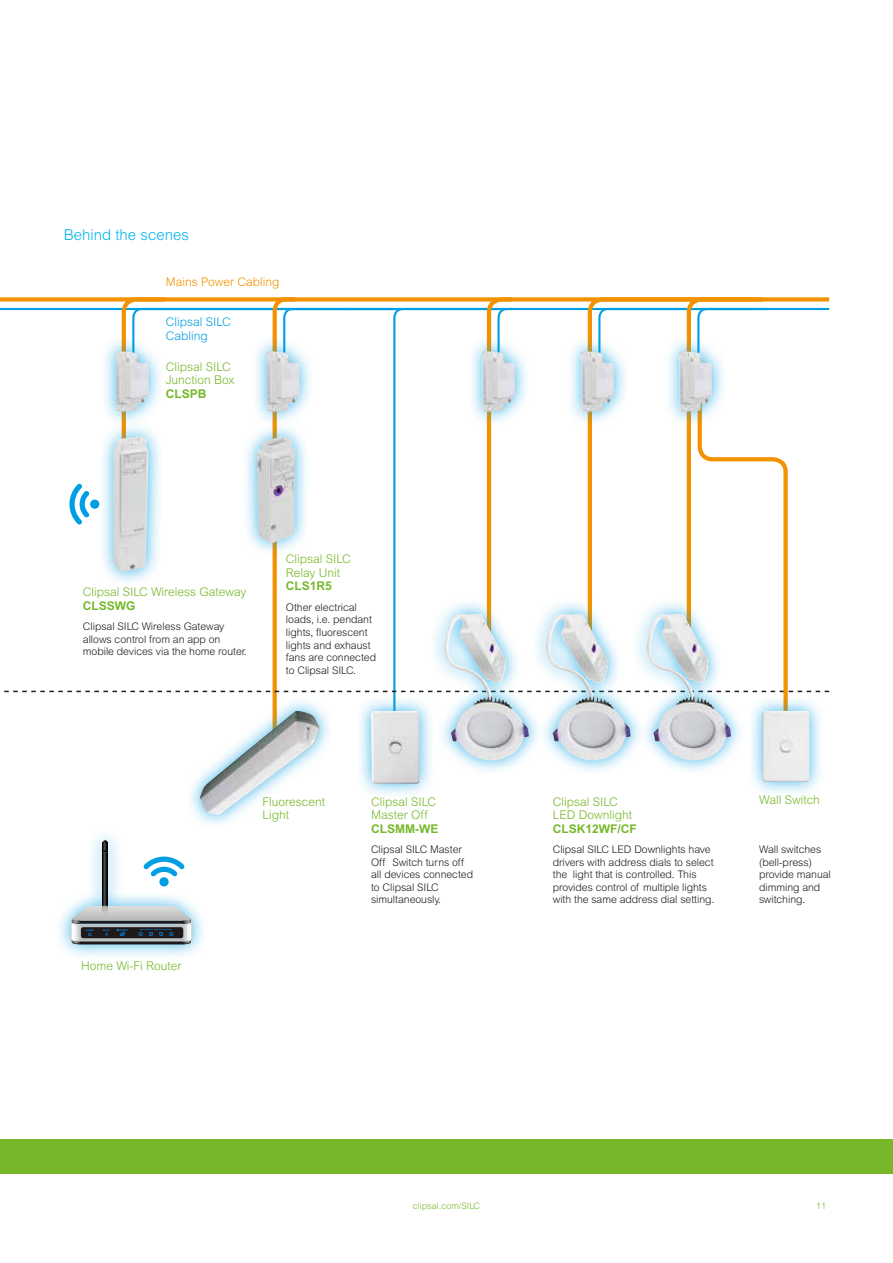
<style>
.page{position:relative;width:893px;height:1263px;background:#fff}
.page>*{position:absolute;margin:0;border:0;box-sizing:border-box;transform-origin:0 0}
.t1{font:300 15px "Arial MT Std";color:#00b6ed}
.t2{font:300 12px/13.5px "Arial MT Std";color:#76b82a}
.t3{font:700 12px "Arial MT Std";color:#76b82a}
.t4{font:300 12px/13.5px "Arial MT Std";color:#009fe3}
.t5{font:300 12px "Arial MT Std";color:#f39200}
.t6{font:300 10.5px/12.6px "Arial MT Std";letter-spacing:-.005em;color:#1d1d1b}
.t7{font:300 9px "Arial MT Std";color:#76b82a}
</style>
<div class="page">
<div style="left:0;top:1140px;width:893px;height:34px;background:#76b82a"></div>
<div style="left:356px;top:695px;width:79px;height:104px;background:#009fe3;opacity:.75"></div>
<img style="left:371px;top:773px;width:48px;height:10px">
<div style="left:55px;top:826px;width:153px;height:134px;background:#009fe3;opacity:.75"></div>
<svg style="left:104px;top:853px;width:4px;height:53px"></svg>
<hr style="left:103px;top:843px;width:1px;height:63px;background:#2a2a2a">
<svg style="left:103px;top:840px;width:5px;height:13px"></svg>
<svg style="left:70px;top:906px;width:122px;height:38px;background:#868c8f"></svg>
<svg style="left:143px;top:856px;width:42px;height:31px"></svg>
<svg style="left:0;top:297px;width:830px;height:476px"></svg>
<div style="left:631px;top:598px;width:115px;height:178px;background:#009fe3;opacity:.75"></div>
<img style="left:646px;top:613px;width:85px;height:147px">
<div style="left:663px;top:336px;width:64px;height:91px;background:#009fe3;opacity:.75"></div>
<img style="left:679px;top:351px;width:33px;height:61px">
<div style="left:185px;top:696px;width:149px;height:134px;background:#009fe3;opacity:.75"></div>
<img style="left:200px;top:711px;width:120px;height:104px">
<div style="left:747px;top:695px;width:78px;height:103px;background:#009fe3;opacity:.75"></div>
<img style="left:763px;top:711px;width:46px;height:71px">
<h1 class="t1" style="left:64px;top:226px;width:127px">Behind the scenes</h1>
<p class="t5" style="left:166px;top:275px;width:115px">Mains Power Cabling</p>
<p class="t4" style="left:166px;top:315px;width:66px">Clipsal SILC<br>Cabling</p>
<p class="t2" style="left:166px;top:360px;width:70px">Clipsal SILC<br>Junction Box</p>
<p class="t3" style="left:166px;top:387px;width:42px">CLSPB</p>
<p class="t2" style="left:83px;top:585px;width:165px">Clipsal SILC Wireless Gateway</p>
<p class="t3" style="left:83px;top:599px;width:54px">CLSSWG</p>
<p class="t6" style="left:83px;top:620px;width:165px">Clipsal SILC Wireless Gateway allows control from an app on mobile devices via the home router.</p>
<p class="t2" style="left:286px;top:552px;width:66px">Clipsal SILC<br>Relay Unit</p>
<p class="t3" style="left:286px;top:579px;width:48px">CLS1R5</p>
<p class="t6" style="left:286px;top:601px;width:92px">Other electrical loads, i.e. pendant lights, fluorescent lights and exhaust fans are connected to Clipsal SILC.</p>
<p class="t2" style="left:81px;top:959px;width:102px">Home Wi-Fi Router</p>
<p class="t2" style="left:263px;top:795px;width:64px">Fluorescent<br>Light</p>
<p class="t2" style="left:371px;top:795px;width:66px">Clipsal SILC<br>Master Off</p>
<p class="t3" style="left:371px;top:821px;width:69px">CLSMM-WE</p>
<p class="t6" style="left:371px;top:843px;width:104px">Clipsal SILC Master<br>Off Switch turns off all devices connected to Clipsal SILC simultaneously.</p>
<p class="t2" style="left:553px;top:795px;width:81px">Clipsal SILC<br>LED Downlight</p>
<p class="t3" style="left:553px;top:821px;width:85px">CLSK12WF/CF</p>
<p class="t6" style="left:553px;top:843px;width:163px">Clipsal SILC LED Downlights have drivers with address dials to select the light that is controlled. This provides control of multiple lights with the same address dial setting.</p>
<p class="t2" style="left:759px;top:793px;width:62px">Wall Switch</p>
<p class="t6" style="left:759px;top:843px;width:73px">Wall switches (bell-press) provide manual dimming and switching.</p>
<p class="t7" style="left:413px;top:1201px;width:68px">clipsal.com/SILC</p>
<p class="t7" style="left:816px;top:1201px;width:12px">11</p>
</div>
